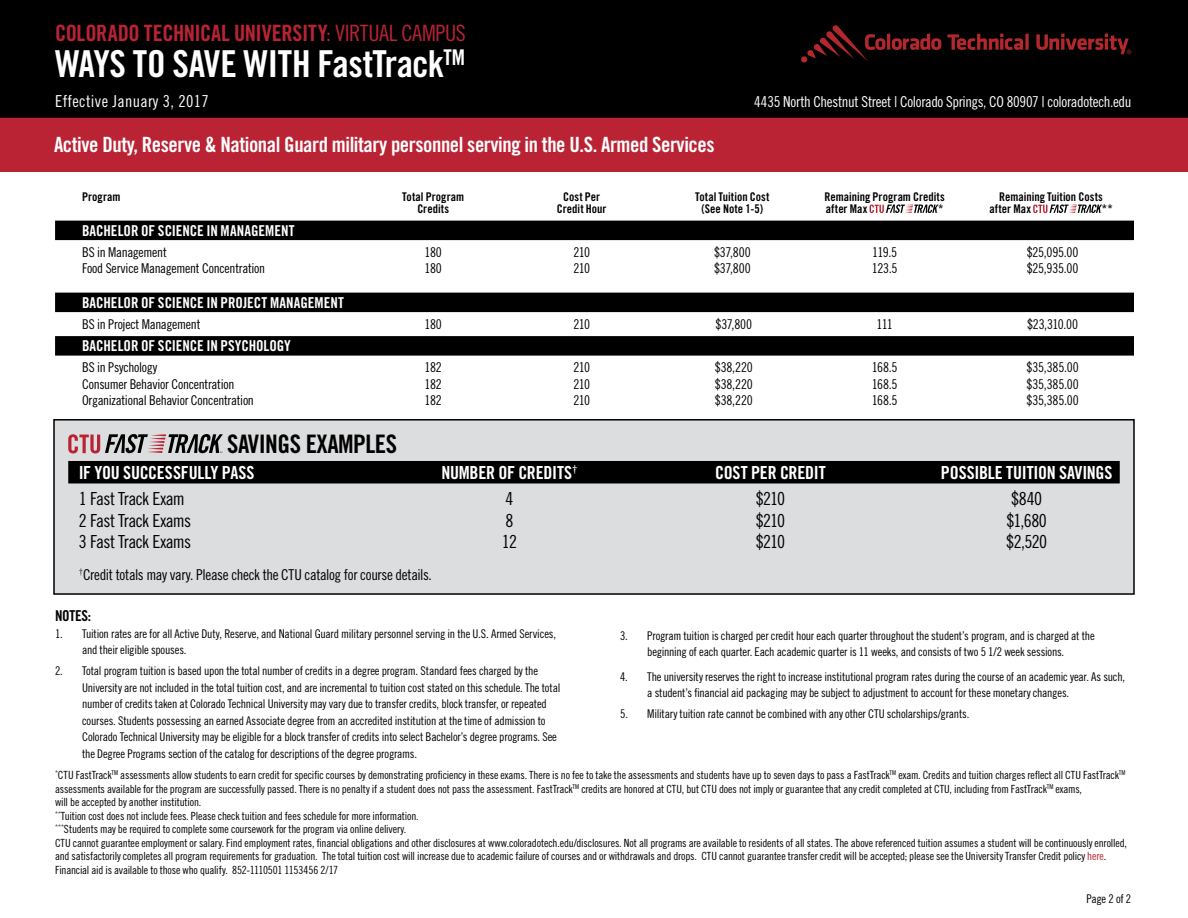
<style>
.page{position:relative;width:1188px;height:918px;background:#fff}
.page>*{position:absolute;margin:0;border:0;box-sizing:border-box;transform-origin:0 0}
.t1{font:37.2px "Trade Gothic LT Std Bd Cn 20";letter-spacing:-.015em;color:#fff}
.t2{font:25.5px "Trade Gothic LT Std Bd Cn 20";letter-spacing:-.02em;color:#000}
.t3{font:22.5px "Trade Gothic LT Std Bd Cn 20";letter-spacing:-.015em;color:#ba2334}
.t4{font:21px "Trade Gothic LT Std Bd Cn 20";letter-spacing:-.02em;color:#fff}
.t5{font:18px "Trade Gothic LT Std Cn 18";letter-spacing:-.04em;color:#000}
.t6{font:18px "Trade Gothic LT Std Bd Cn 20";letter-spacing:-.01em;color:#fff}
.t7{font:16.5px "Trade Gothic LT Std Cn 18";letter-spacing:.02em;color:#fff}
.t8{font:15px "Trade Gothic LT Std Bd Cn 20";letter-spacing:-.005em;color:#fff}
.t9{font:15px "Trade Gothic LT Std Cn 18";letter-spacing:-.02em;color:#fff}
.t10{font:15px "Trade Gothic LT Std Cn 18";letter-spacing:-.025em;color:#000}
.t11{font:15px "Trade Gothic LT Std Bd Cn 20";letter-spacing:-.02em;color:#000}
.t12{font:13.5px "Trade Gothic LT Std Cn 18";letter-spacing:-.02em;color:#000}
.t13{font:12px/16.5px "Trade Gothic LT Std Cn 18";letter-spacing:-.015em;color:#000}
.t14{font:12px "Trade Gothic LT Std Bd Cn 20";letter-spacing:.005em;color:#000}
.t15{font:11.25px/13.5px "Trade Gothic LT Std Cn 18";letter-spacing:-.015em;color:#000}
.s1{font-family:"Trade Gothic LT Std Cn 18"}
.s2{color:#b3282d}
</style>
<div class="page">
<div style="left:0;top:118px;width:1188px;height:54px;background:#ba2334"></div>
<div style="left:0;top:0;width:1188px;height:118px;background:#000"></div>
<div style="left:801px;top:56px;width:6px;height:7px;background:#b3282d;border-radius:50%"></div>
<svg style="left:807px;top:25px;width:134px;height:37px;background:#260809"></svg>
<svg style="left:947px;top:33px;width:82px;height:17px"></svg>
<svg style="left:1036px;top:34px;width:95px;height:20px;background:#420e10"></svg>
<div style="left:54px;top:420px;width:1080px;height:174px;background:#dcddde"></div>
<div style="left:68px;top:461px;width:1052px;height:22px;background:#000"></div>
<svg style="left:68px;top:434px;width:155px;height:19px"></svg>
<div style="left:53px;top:419px;width:1082px;height:176px;border:2px solid #000"></div>
<div style="left:55px;top:221px;width:1079px;height:19px;background:#000"></div>
<div style="left:55px;top:293px;width:1079px;height:19px;background:#000"></div>
<div style="left:55px;top:336px;width:1079px;height:20px;background:#000"></div>
<svg style="left:870px;top:204px;width:69px;height:9px"></svg>
<svg style="left:1033px;top:204px;width:69px;height:9px"></svg>
<h3 class="t3" style="left:55px;top:19px;width:412px">COLORADO TECHNICAL UNIVERSITY<span class="s1">: VIRTUAL CAMPUS</span></h3>
<h1 class="t1" style="left:55px;top:41px;width:412px">WAYS TO SAVE WITH FastTrack<sup>TM</sup></h1>
<h3 class="t7" style="left:55px;top:91px;width:155px">Effective January 3, 2017</h3>
<h3 class="t4" style="left:54px;top:132px;width:662px">Active Duty, Reserve &amp; National Guard military personnel serving in the U.S. Armed Services</h3>
<h3 class="t9" style="left:754px;top:92px;width:379px">4435 North Chestnut Street | Colorado Springs, CO 80907 | coloradotech.edu</h3>
<p class="t14" style="left:82px;top:190px;width:40px">Program</p>
<p class="t14" style="left:402px;top:190px;width:63px">Total Program</p>
<p class="t14" style="left:563px;top:190px;width:39px">Cost Per</p>
<p class="t14" style="left:695px;top:190px;width:76px">Total Tuition Cost</p>
<p class="t14" style="left:825px;top:190px;width:122px">Remaining Program Credits</p>
<p class="t14" style="left:999px;top:190px;width:105px">Remaining Tuition Costs</p>
<p class="t14" style="left:417px;top:202px;width:33px">Credits</p>
<p class="t14" style="left:557px;top:202px;width:51px">Credit Hour</p>
<p class="t14" style="left:702px;top:202px;width:63px">(See Note 1-5)</p>
<p class="t14" style="left:826px;top:202px;width:43px">after Max</p>
<p class="t14" style="left:938px;top:202px;width:7px">*</p>
<p class="t14" style="left:989px;top:202px;width:43px">after Max</p>
<p class="t14" style="left:1102px;top:202px;width:12px">**</p>
<h3 class="t8" style="left:82px;top:221px;width:214px">BACHELOR OF SCIENCE IN MANAGEMENT</h3>
<p class="t12" style="left:82px;top:244px;width:86px">BS in Management</p>
<p class="t12" style="left:425px;top:244px;width:19px">180</p>
<p class="t12" style="left:573px;top:244px;width:18px">210</p>
<p class="t12" style="left:714px;top:244px;width:38px">$37,800</p>
<p class="t12" style="left:872px;top:244px;width:26px">119.5</p>
<p class="t12" style="left:1027px;top:244px;width:53px">$25,095.00</p>
<p class="t12" style="left:82px;top:260px;width:185px">Food Service Management Concentration</p>
<p class="t12" style="left:425px;top:260px;width:19px">180</p>
<p class="t12" style="left:573px;top:260px;width:18px">210</p>
<p class="t12" style="left:714px;top:260px;width:38px">$37,800</p>
<p class="t12" style="left:872px;top:260px;width:27px">123.5</p>
<p class="t12" style="left:1027px;top:260px;width:53px">$25,935.00</p>
<h3 class="t8" style="left:82px;top:293px;width:263px">BACHELOR OF SCIENCE IN PROJECT MANAGEMENT</h3>
<p class="t12" style="left:82px;top:316px;width:120px">BS in Project Management</p>
<p class="t12" style="left:425px;top:316px;width:19px">180</p>
<p class="t12" style="left:573px;top:316px;width:18px">210</p>
<p class="t12" style="left:715px;top:316px;width:38px">$37,800</p>
<p class="t12" style="left:877px;top:316px;width:18px">111</p>
<p class="t12" style="left:1027px;top:316px;width:52px">$23,310.00</p>
<h3 class="t8" style="left:82px;top:337px;width:210px">BACHELOR OF SCIENCE IN PSYCHOLOGY</h3>
<p class="t12" style="left:82px;top:359px;width:77px">BS in Psychology</p>
<p class="t12" style="left:425px;top:359px;width:19px">182</p>
<p class="t12" style="left:573px;top:359px;width:18px">210</p>
<p class="t12" style="left:715px;top:359px;width:40px">$38,220</p>
<p class="t12" style="left:872px;top:359px;width:27px">168.5</p>
<p class="t12" style="left:1026px;top:359px;width:54px">$35,385.00</p>
<p class="t12" style="left:82px;top:376px;width:154px">Consumer Behavior Concentration</p>
<p class="t12" style="left:425px;top:376px;width:19px">182</p>
<p class="t12" style="left:573px;top:376px;width:18px">210</p>
<p class="t12" style="left:715px;top:376px;width:40px">$38,220</p>
<p class="t12" style="left:872px;top:376px;width:27px">168.5</p>
<p class="t12" style="left:1026px;top:376px;width:54px">$35,385.00</p>
<p class="t12" style="left:82px;top:392px;width:173px">Organizational Behavior Concentration</p>
<p class="t12" style="left:425px;top:392px;width:19px">182</p>
<p class="t12" style="left:573px;top:392px;width:18px">210</p>
<p class="t12" style="left:715px;top:392px;width:40px">$38,220</p>
<p class="t12" style="left:872px;top:392px;width:27px">168.5</p>
<p class="t12" style="left:1026px;top:392px;width:54px">$35,385.00</p>
<h2 class="t2" style="left:227px;top:429px;width:171px">SAVINGS EXAMPLES</h2>
<h3 class="t6" style="left:79px;top:462px;width:177px">IF YOU SUCCESSFULLY PASS</h3>
<h3 class="t6" style="left:441px;top:462px;width:137px">NUMBER OF CREDITS<sup>†</sup></h3>
<h3 class="t6" style="left:715px;top:462px;width:112px">COST PER CREDIT</h3>
<h3 class="t6" style="left:941px;top:462px;width:173px">POSSIBLE TUITION SAVINGS</h3>
<h3 class="t5" style="left:79px;top:488px;width:108px">1 Fast Track Exam</h3>
<h3 class="t5" style="left:505px;top:488px;width:9px">4</h3>
<h3 class="t5" style="left:756px;top:488px;width:31px">$210</h3>
<h3 class="t5" style="left:1011px;top:488px;width:33px">$840</h3>
<h3 class="t5" style="left:79px;top:510px;width:114px">2 Fast Track Exams</h3>
<h3 class="t5" style="left:505px;top:510px;width:9px">8</h3>
<h3 class="t5" style="left:756px;top:510px;width:31px">$210</h3>
<h3 class="t5" style="left:1007px;top:510px;width:42px">$1,680</h3>
<h3 class="t5" style="left:79px;top:531px;width:114px">3 Fast Track Exams</h3>
<h3 class="t5" style="left:502px;top:531px;width:17px">12</h3>
<h3 class="t5" style="left:756px;top:531px;width:31px">$210</h3>
<h3 class="t5" style="left:1006px;top:531px;width:42px">$2,520</h3>
<h3 class="t10" style="left:79px;top:566px;width:355px"><sup>†</sup>Credit totals may vary. Please check the CTU catalog for course details.</h3>
<h3 class="t11" style="left:55px;top:607px;width:37px">NOTES:</h3>
<p class="t13" style="left:82px;top:625px;width:476px;text-indent:-27px">1. Tuition rates are for all Active Duty, Reserve, and National Guard military personnel serving in the U.S. Armed Services, and their eligible spouses.</p>
<p class="t13" style="left:82px;top:663px;width:480px;text-indent:-27px">2. Total program tuition is based upon the total number of credits in a degree program. Standard fees charged by the University are not included in the total tuition cost, and are incremental to tuition cost stated on this schedule. The total number of credits taken at Colorado Technical University may vary due to transfer credits, block transfer, or repeated courses. Students possessing an earned Associate degree from an accredited institution at the time of admission to Colorado Technical University may be eligible for a block transfer of credits into select Bachelor’s degree programs. See the Degree Programs section of the catalog for descriptions of the degree programs.</p>
<p class="t13" style="left:620px;top:627px;width:476px;text-align:center">3. Program tuition is charged per credit hour each quarter throughout the student’s program, and is charged at the beginning of each quarter. Each academic quarter is 11 weeks, and consists of two 5 1/2 week sessions.</p>
<p class="t13" style="left:647px;top:668px;width:479px;text-indent:-27px">4. The university reserves the right to increase institutional program rates during the course of an academic year. As such, a student’s financial aid packaging may be subject to adjustment to account for these monetary changes.</p>
<p class="t13" style="left:620px;top:705px;width:351px">5. Military tuition rate cannot be combined with any other CTU scholarships/grants.</p>
<p class="t15" style="left:55px;top:768px;width:1074px"><sup>*</sup>CTU FastTrack<sup>TM</sup> assessments allow students to earn credit for specific courses by demonstrating proficiency in these exams. There is no fee to take the assessments and students have up to seven days to pass a FastTrack<sup>TM</sup> exam. Credits and tuition charges reflect all CTU FastTrack<sup>TM </sup>assessments available for the program are successfully passed. There is no penalty if a student does not pass the assessment. FastTrack<sup>TM</sup> credits are honored at CTU, but CTU does not imply or guarantee that any credit completed at CTU, including from FastTrack<sup>TM</sup> exams,<br>will be accepted by another institution.<br><sup>**</sup>Tuition cost does not include fees. Please check tuition and fees schedule for more information.<br><sup>***</sup>Students may be required to complete some coursework for the program via online delivery.<br>CTU cannot guarantee employment or salary. Find employment rates, financial obligations and other disclosures at www.coloradotech.edu/disclosures. Not all programs are available to residents of all states. The above referenced tuition assumes a student will be continuously enrolled, and satisfactorily completes all program requirements for graduation. The total tuition cost will increase due to academic failure of courses and or withdrawals and drops. CTU cannot guarantee transfer credit will be accepted; please see the University Transfer Credit policy <span class="s2">here</span>.<br>Financial aid is available to those who qualify. 852-1110501 1153456 2/17</p>
<p class="t13" style="left:1086px;top:891px;width:46px">Page 2 of 2</p>
</div>
